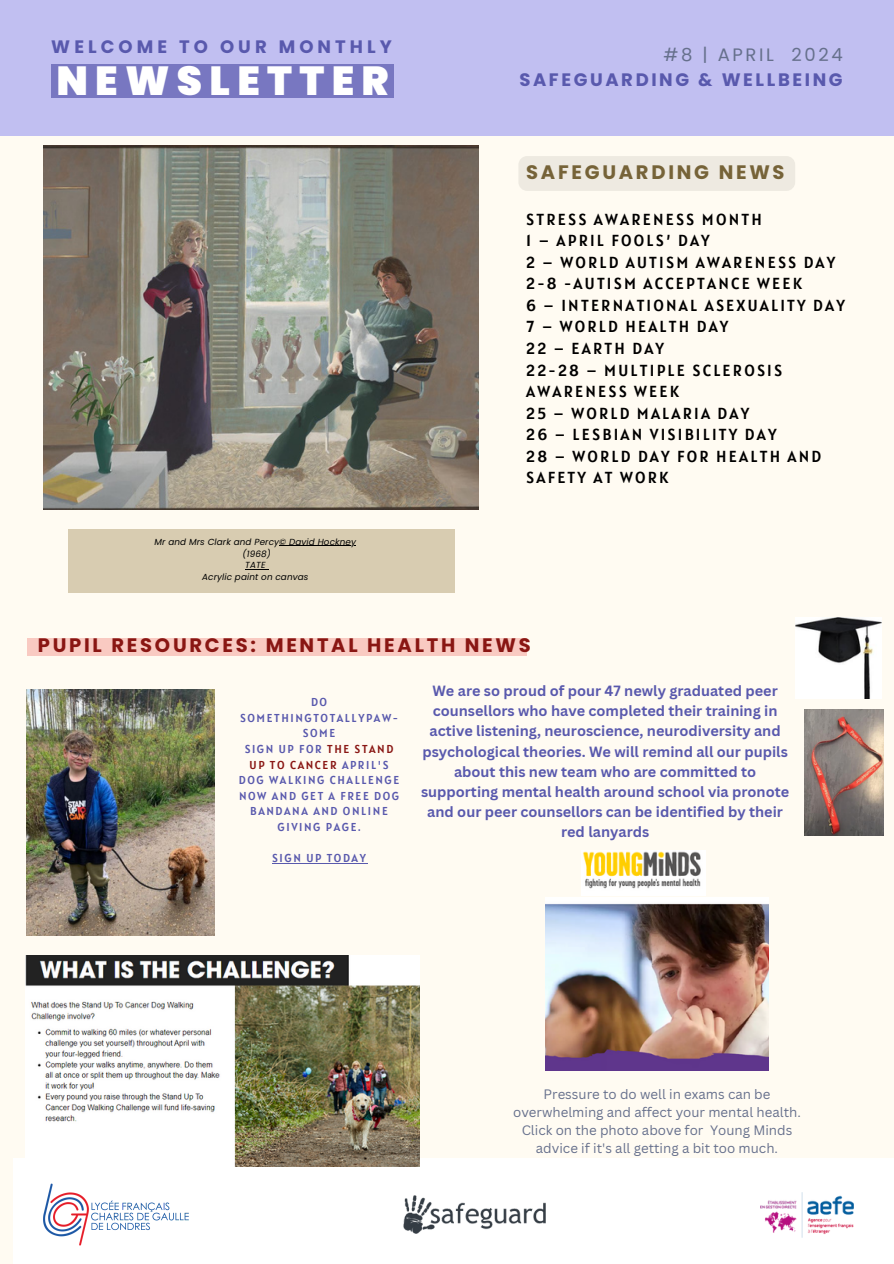
<style>
.page{position:relative;width:894px;height:1264px;background:#fff}
.page>*{position:absolute;margin:0;border:0;box-sizing:border-box;transform-origin:0 0}
.t1{font:900 40.5px "Poppins";letter-spacing:.18em;color:#fff}
.t2{font:700 19.5px "Poppins";letter-spacing:.14em;color:#891613}
.t3{font:700 19.5px "Poppins";letter-spacing:.14em;color:#766338}
.t4{font:700 18px "Poppins";letter-spacing:.145em;color:#5959ad}
.t5{font:700 18px "Poppins";letter-spacing:.225em;color:#5959ad}
.t6{font:18px "Poppins";letter-spacing:.145em;color:#66708c}
.t7{font:15.9px/21.6px "Alatsi";letter-spacing:.14em;color:#000}
.t8{font:700 14.4px/20.1px "Canva Sans";color:#5959ad;text-align:center}
.t9{font:13.35px/18px "Canva Sans";color:#66708c;text-align:center}
.t10{font:11.4px/15.6px "Alatsi";letter-spacing:.14em;color:#5959ad;text-align:center}
.t11{font:italic 8.85px/11.7px "Poppins";letter-spacing:.015em;color:#000}
.s1{color:#891613}
</style>
<div class="page">
<div style="left:0;top:0;width:893px;height:1263px;background:#fffbf2"></div>
<div style="left:13px;top:1158px;width:880px;height:105px;background:#fff"></div>
<img style="left:43px;top:1183px;width:145px;height:63px">
<img style="left:760px;top:1192px;width:93px;height:45px">
<img style="left:403px;top:1195px;width:142px;height:39px">
<div style="left:0;top:0;width:893px;height:136px;background:#c1bff1"></div>
<div style="left:51px;top:64px;width:342px;height:34px;background:#7877c1"></div>
<div style="left:27px;top:638px;width:499px;height:17px;background:#f9cac2"></div>
<div style="left:68px;top:529px;width:386px;height:63px;background:#d8ccb1"></div>
<img style="left:44px;top:145px;width:434px;height:364px">
<img style="left:27px;top:689px;width:188px;height:246px">
<img style="left:25px;top:955px;width:394px;height:211px">
<img style="left:545px;top:897px;width:223px;height:172px">
<img style="left:581px;top:850px;width:124px;height:45px">
<img style="left:795px;top:618px;width:85px;height:81px">
<img style="left:804px;top:709px;width:79px;height:126px">
<div style="left:518px;top:156px;width:277px;height:35px;background:#eeeae1;border-radius:9px"></div>
<hr style="left:279px;top:545px;width:77px;height:1px;background:#000">
<svg style="left:245px;top:569px;width:23px;height:1px"></svg>
<hr style="left:272px;top:862px;width:95px;height:1px;background:#5959ad">
<p class="t5" style="left:51px;top:34px;width:342px">WELCOME TO OUR MONTHLY</p>
<h2 class="t1" style="left:56px;top:52px;width:334px">NEWSLETTER</h2>
<p class="t11" style="left:154px;top:536px;width:203px">Mr and Mrs Clark and Percy© David Hockney</p>
<p class="t11" style="left:242px;top:547px;width:30px">(1968)<br>TATE</p>
<p class="t11" style="left:202px;top:571px;width:108px">Acrylic paint on canvas</p>
<p class="t6" style="left:663px;top:42px;width:181px">#8 | APRIL 2024</p>
<p class="t4" style="left:519px;top:67px;width:325px">SAFEGUARDING &amp; WELLBEING</p>
<p class="t3" style="left:526px;top:159px;width:260px">SAFEGUARDING NEWS</p>
<p class="t7" style="left:526px;top:208px;width:320px">STRESS AWARENESS MONTH<br>1 – APRIL FOOLS’ DAY<br>2 – WORLD AUTISM AWARENESS DAY<br>2-8 -AUTISM ACCEPTANCE WEEK<br>6 – INTERNATIONAL ASEXUALITY DAY<br>7 – WORLD HEALTH DAY<br>22 – EARTH DAY<br>22-28 – MULTIPLE SCLEROSIS<br>AWARENESS WEEK<br>25 – WORLD MALARIA DAY<br>26 – LESBIAN VISIBILITY DAY<br>28 – WORLD DAY FOR HEALTH AND<br>SAFETY AT WORK</p>
<h5 class="t2" style="left:38px;top:631px;width:494px">PUPIL RESOURCES: MENTAL HEALTH NEWS</h5>
<p class="t10" style="left:240px;top:694px;width:159px">DO<br>SOMETHINGTOTALLYPAW-<br>SOME</p>
<h6 class="t10" style="left:239px;top:741px;width:162px">SIGN UP FOR <span class="s1">THE STAND<br>UP TO CANCER</span> APRIL'S<br>DOG WALKING CHALLENGE<br>NOW AND GET A FREE DOG<br>BANDANA AND ONLINE<br>GIVING PAGE.</h6>
<p class="t10" style="left:272px;top:850px;width:95px">SIGN UP TODAY</p>
<p class="t8" style="left:421px;top:680px;width:369px">We are so proud of pour 47 newly graduated peer counsellors who have completed their training in active listening, neuroscience, neurodiversity and psychological theories. We will remind all our pupils about this new team who are committed to supporting mental health around school via pronote and our peer counsellors can be identified by their red lanyards</p>
<p class="t9" style="left:513px;top:1084px;width:289px">Pressure to do well in exams can be overwhelming and affect your mental health.<br>Click on the photo above for Young Minds advice if it's all getting a bit too much.</p>
</div>
